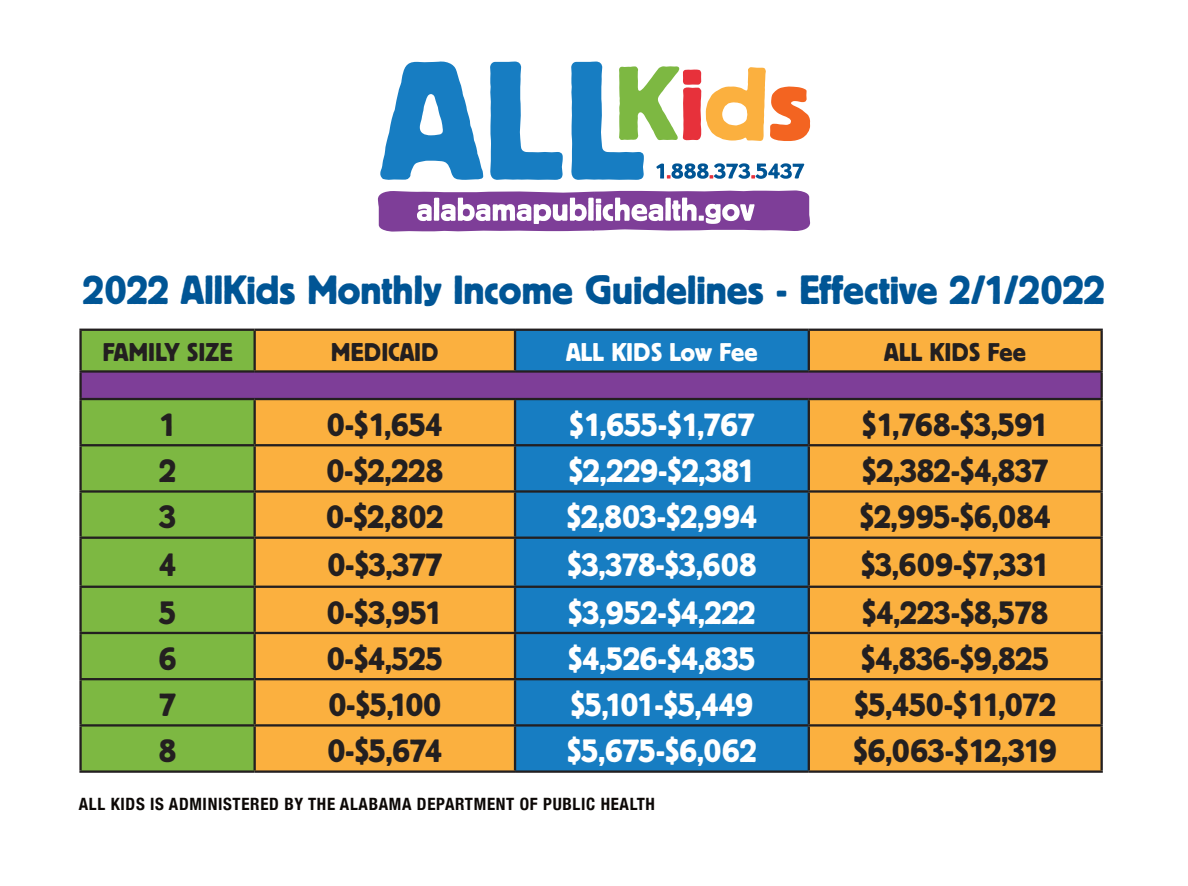
<style>
.page{position:relative;width:1188px;height:886px;background:#fff}
.page>*{position:absolute;margin:0;border:0;box-sizing:border-box;transform-origin:0 0}
.t1{font:40.5px "Block BE";color:#005595}
.t2{font:32.4px "Block BE";color:#231f20}
.t3{font:32.4px "Block BE";color:#fff}
.t4{font:25.5px "Block BE";letter-spacing:.01em;color:#231f20}
.t5{font:25.5px "Block BE";color:#fff}
.t6{font:700 condensed 16.95px "Helvetica Neue";letter-spacing:.04em;color:#0c0806}
</style>
<div class="page">
<svg style="left:380px;top:62px;width:103px;height:118px"></svg>
<svg style="left:490px;top:62px;width:73px;height:118px"></svg>
<svg style="left:571px;top:62px;width:239px;height:118px"></svg>
<svg style="left:378px;top:190px;width:432px;height:41px"></svg>
<div style="left:82px;top:331px;width:172px;height:439px;background:#7db842"></div>
<div style="left:256px;top:331px;width:845px;height:439px;background:#fbb03f"></div>
<div style="left:516px;top:331px;width:292px;height:439px;background:#177dc2"></div>
<div style="left:81px;top:371px;width:1021px;height:28px;background:#7e3e98"></div>
<hr style="left:79px;top:444px;width:176px;height:2px;background:#231f20">
<hr style="left:255px;top:444px;width:260px;height:2px;background:#231f20">
<hr style="left:515px;top:444px;width:294px;height:2px;background:#231f20">
<hr style="left:809px;top:444px;width:294px;height:2px;background:#231f20">
<hr style="left:79px;top:490px;width:176px;height:2px;background:#231f20">
<hr style="left:255px;top:490px;width:260px;height:2px;background:#231f20">
<hr style="left:515px;top:490px;width:294px;height:2px;background:#231f20">
<hr style="left:809px;top:490px;width:294px;height:2px;background:#231f20">
<hr style="left:79px;top:536px;width:176px;height:3px;background:#231f20">
<hr style="left:255px;top:536px;width:260px;height:3px;background:#231f20">
<hr style="left:515px;top:536px;width:294px;height:3px;background:#231f20">
<hr style="left:809px;top:536px;width:294px;height:3px;background:#231f20">
<hr style="left:79px;top:585px;width:176px;height:3px;background:#231f20">
<hr style="left:255px;top:585px;width:260px;height:3px;background:#231f20">
<hr style="left:515px;top:585px;width:294px;height:3px;background:#231f20">
<hr style="left:809px;top:585px;width:294px;height:3px;background:#231f20">
<hr style="left:79px;top:632px;width:176px;height:2px;background:#231f20">
<hr style="left:255px;top:632px;width:260px;height:2px;background:#231f20">
<hr style="left:515px;top:632px;width:294px;height:2px;background:#231f20">
<hr style="left:809px;top:632px;width:294px;height:2px;background:#231f20">
<hr style="left:79px;top:678px;width:176px;height:2px;background:#231f20">
<hr style="left:255px;top:678px;width:260px;height:2px;background:#231f20">
<hr style="left:515px;top:678px;width:294px;height:2px;background:#231f20">
<hr style="left:809px;top:678px;width:294px;height:2px;background:#231f20">
<hr style="left:79px;top:724px;width:176px;height:2px;background:#231f20">
<hr style="left:255px;top:724px;width:260px;height:2px;background:#231f20">
<hr style="left:515px;top:724px;width:294px;height:2px;background:#231f20">
<hr style="left:809px;top:724px;width:294px;height:2px;background:#231f20">
<hr style="left:79px;top:770px;width:176px;height:2px;background:#231f20">
<hr style="left:255px;top:770px;width:260px;height:2px;background:#231f20">
<hr style="left:515px;top:770px;width:294px;height:2px;background:#231f20">
<hr style="left:809px;top:770px;width:294px;height:2px;background:#231f20">
<hr style="left:79px;top:328px;width:176px;height:3px;background:#231f20">
<hr style="left:79px;top:331px;width:3px;height:39px;background:#231f20">
<hr style="left:79px;top:400px;width:3px;height:44px;background:#231f20">
<hr style="left:79px;top:446px;width:3px;height:44px;background:#231f20">
<hr style="left:79px;top:492px;width:3px;height:44px;background:#231f20">
<hr style="left:79px;top:539px;width:3px;height:46px;background:#231f20">
<hr style="left:79px;top:588px;width:3px;height:44px;background:#231f20">
<hr style="left:79px;top:634px;width:3px;height:44px;background:#231f20">
<hr style="left:79px;top:680px;width:3px;height:44px;background:#231f20">
<hr style="left:79px;top:726px;width:3px;height:44px;background:#231f20">
<hr style="left:255px;top:328px;width:260px;height:3px;background:#231f20">
<hr style="left:254px;top:331px;width:2px;height:39px;background:#231f20">
<hr style="left:254px;top:400px;width:2px;height:44px;background:#231f20">
<hr style="left:254px;top:446px;width:2px;height:44px;background:#231f20">
<hr style="left:254px;top:492px;width:2px;height:44px;background:#231f20">
<hr style="left:254px;top:539px;width:2px;height:46px;background:#231f20">
<hr style="left:254px;top:588px;width:2px;height:44px;background:#231f20">
<hr style="left:254px;top:634px;width:2px;height:44px;background:#231f20">
<hr style="left:254px;top:680px;width:2px;height:44px;background:#231f20">
<hr style="left:254px;top:726px;width:2px;height:44px;background:#231f20">
<hr style="left:809px;top:328px;width:294px;height:3px;background:#231f20">
<hr style="left:1101px;top:331px;width:2px;height:39px;background:#231f20">
<hr style="left:1101px;top:372px;width:2px;height:26px;background:#231f20">
<hr style="left:1101px;top:400px;width:2px;height:44px;background:#231f20">
<hr style="left:1101px;top:446px;width:2px;height:44px;background:#231f20">
<hr style="left:1101px;top:492px;width:2px;height:44px;background:#231f20">
<hr style="left:1101px;top:539px;width:2px;height:46px;background:#231f20">
<hr style="left:1101px;top:588px;width:2px;height:44px;background:#231f20">
<hr style="left:1101px;top:634px;width:2px;height:44px;background:#231f20">
<hr style="left:1101px;top:680px;width:2px;height:44px;background:#231f20">
<hr style="left:1101px;top:726px;width:2px;height:44px;background:#231f20">
<hr style="left:515px;top:328px;width:294px;height:3px;background:#231f20">
<hr style="left:514px;top:331px;width:2px;height:39px;background:#231f20">
<hr style="left:808px;top:331px;width:2px;height:39px;background:#231f20">
<hr style="left:514px;top:400px;width:2px;height:44px;background:#231f20">
<hr style="left:808px;top:400px;width:2px;height:44px;background:#231f20">
<hr style="left:514px;top:446px;width:2px;height:44px;background:#231f20">
<hr style="left:808px;top:446px;width:2px;height:44px;background:#231f20">
<hr style="left:514px;top:492px;width:2px;height:44px;background:#231f20">
<hr style="left:808px;top:492px;width:2px;height:44px;background:#231f20">
<hr style="left:514px;top:539px;width:2px;height:46px;background:#231f20">
<hr style="left:808px;top:539px;width:2px;height:46px;background:#231f20">
<hr style="left:514px;top:588px;width:2px;height:44px;background:#231f20">
<hr style="left:808px;top:588px;width:2px;height:44px;background:#231f20">
<hr style="left:514px;top:634px;width:2px;height:44px;background:#231f20">
<hr style="left:808px;top:634px;width:2px;height:44px;background:#231f20">
<hr style="left:514px;top:680px;width:2px;height:44px;background:#231f20">
<hr style="left:808px;top:680px;width:2px;height:44px;background:#231f20">
<hr style="left:514px;top:726px;width:2px;height:44px;background:#231f20">
<hr style="left:808px;top:726px;width:2px;height:44px;background:#231f20">
<hr style="left:79px;top:370px;width:176px;height:2px;background:#231f20">
<hr style="left:79px;top:372px;width:3px;height:26px;background:#231f20">
<hr style="left:255px;top:370px;width:260px;height:2px;background:#231f20">
<hr style="left:515px;top:370px;width:294px;height:2px;background:#231f20">
<hr style="left:809px;top:370px;width:294px;height:2px;background:#231f20">
<hr style="left:79px;top:398px;width:176px;height:2px;background:#231f20">
<hr style="left:255px;top:398px;width:260px;height:2px;background:#231f20">
<hr style="left:515px;top:398px;width:294px;height:2px;background:#231f20">
<hr style="left:809px;top:398px;width:294px;height:2px;background:#231f20">
<p class="t1" style="left:83px;top:267px;width:1024px">2022 AllKids Monthly Income Guidelines - Effective 2/1/2022</p>
<p class="t4" style="left:103px;top:338px;width:131px">FAMILY SIZE</p>
<p class="t4" style="left:331px;top:338px;width:109px">MEDICAID</p>
<p class="t5" style="left:566px;top:338px;width:193px">ALL KIDS Low Fee</p>
<p class="t4" style="left:884px;top:338px;width:143px">ALL KIDS Fee</p>
<p class="t2" style="left:159px;top:406px;width:19px">1</p>
<p class="t2" style="left:327px;top:406px;width:117px">0-$1,654</p>
<p class="t3" style="left:570px;top:406px;width:186px">$1,655-$1,767</p>
<p class="t2" style="left:862px;top:406px;width:188px">$1,768-$3,591</p>
<p class="t2" style="left:159px;top:452px;width:18px">2</p>
<p class="t2" style="left:327px;top:452px;width:118px">0-$2,228</p>
<p class="t3" style="left:569px;top:452px;width:188px">$2,229-$2,381</p>
<p class="t2" style="left:862px;top:452px;width:187px">$2,382-$4,837</p>
<p class="t2" style="left:159px;top:499px;width:18px">3</p>
<p class="t2" style="left:326px;top:499px;width:118px">0-$2,802</p>
<p class="t3" style="left:567px;top:499px;width:192px">$2,803-$2,994</p>
<p class="t2" style="left:860px;top:499px;width:192px">$2,995-$6,084</p>
<p class="t2" style="left:159px;top:546px;width:18px">4</p>
<p class="t2" style="left:328px;top:546px;width:116px">0-$3,377</p>
<p class="t3" style="left:568px;top:546px;width:190px">$3,378-$3,608</p>
<p class="t2" style="left:861px;top:546px;width:190px">$3,609-$7,331</p>
<p class="t2" style="left:159px;top:594px;width:18px">5</p>
<p class="t2" style="left:327px;top:594px;width:117px">0-$3,951</p>
<p class="t3" style="left:568px;top:594px;width:189px">$3,952-$4,222</p>
<p class="t2" style="left:862px;top:594px;width:187px">$4,223-$8,578</p>
<p class="t2" style="left:159px;top:640px;width:19px">6</p>
<p class="t2" style="left:327px;top:640px;width:117px">0-$4,525</p>
<p class="t3" style="left:568px;top:640px;width:189px">$4,526-$4,835</p>
<p class="t2" style="left:861px;top:640px;width:189px">$4,836-$9,825</p>
<p class="t2" style="left:159px;top:686px;width:18px">7</p>
<p class="t2" style="left:329px;top:686px;width:114px">0-$5,100</p>
<p class="t3" style="left:571px;top:686px;width:184px">$5,101-$5,449</p>
<p class="t2" style="left:854px;top:686px;width:203px">$5,450-$11,072</p>
<p class="t2" style="left:159px;top:733px;width:18px">8</p>
<p class="t2" style="left:328px;top:733px;width:116px">0-$5,674</p>
<p class="t3" style="left:567px;top:733px;width:191px">$5,675-$6,062</p>
<p class="t2" style="left:854px;top:733px;width:205px">$6,063-$12,319</p>
<p class="t6" style="left:79px;top:789px;width:578px">ALL KIDS IS ADMINISTERED BY THE ALABAMA DEPARTMENT OF PUBLIC HEALTH</p>
</div>
